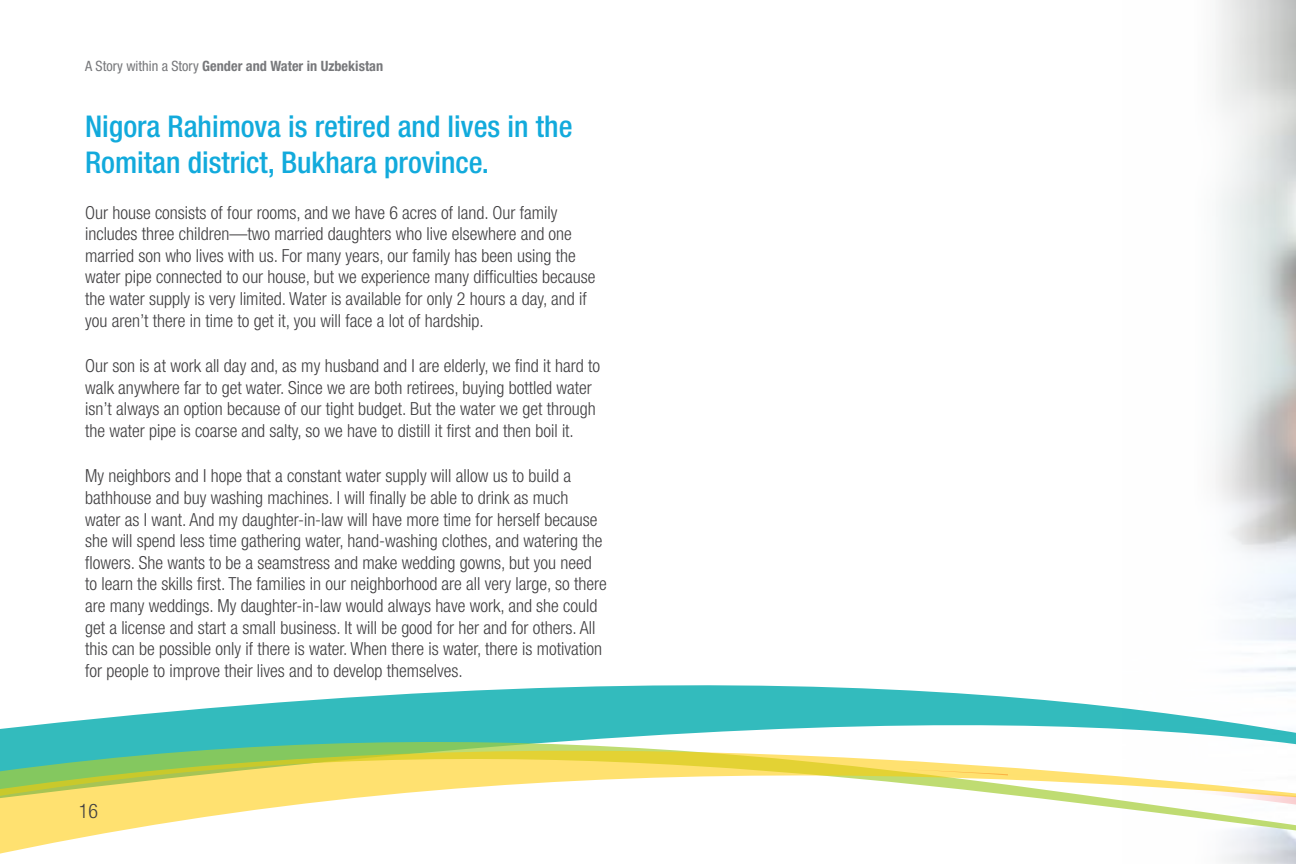
<style>
.page{position:relative;width:1296px;height:864px;background:#fff}
.page>*{position:absolute;margin:0;border:0;box-sizing:border-box;transform-origin:0 0}
.t1{font:500 condensed 30px/36px "Helvetica Neue";color:#12aadc}
.t2{font:300 condensed 20px "Helvetica Neue";color:#414042}
.t3{font:300 condensed 18px/21.6px "Helvetica Neue";color:#414042}
.t4{font:700 condensed 14.2px "Helvetica Neue";color:#77787b}
.s1{font-weight:400}
</style>
<div class="page">
<svg style="left:0;top:683px;width:1296px;height:57px;fill:#33bbbd"></svg>
<svg style="left:0;top:740px;width:1296px;height:9px"></svg>
<svg style="left:0;top:749px;width:1296px;height:115px"></svg>
<p class="t4" style="left:85px;top:58px;width:300px"><span class="s1">A Story within a Story</span> Gender and Water in Uzbekistan</p>
<h1 class="t1" style="left:85px;top:108px;width:489px">Nigora Rahimova is retired and lives in the<br>Romitan district, Bukhara province.</h1>
<p class="t3" style="left:85px;top:201px;width:512px">Our house consists of four rooms, and we have 6 acres of land. Our family includes three children—two married daughters who live elsewhere and one married son who lives with us. For many years, our family has been using the water pipe connected to our house, but we experience many difficulties because the water supply is very limited. Water is available for only 2 hours a day, and if you aren’t there in time to get it, you will face a lot of hardship.</p>
<p class="t3" style="left:85px;top:355px;width:517px">Our son is at work all day and, as my husband and I are elderly, we find it hard to walk anywhere far to get water. Since we are both retirees, buying bottled water isn’t always an option because of our tight budget. But the water we get through the water pipe is coarse and salty, so we have to distill it first and then boil it.</p>
<p class="t3" style="left:85px;top:465px;width:523px">My neighbors and I hope that a constant water supply will allow us to build a bathhouse and buy washing machines. I will finally be able to drink as much water as I want. And my daughter-in-law will have more time for herself because she will spend less time gathering water, hand-washing clothes, and watering the flowers. She wants to be a seamstress and make wedding gowns, but you need to learn the skills first. The families in our neighborhood are all very large, so there are many weddings. My daughter-in-law would always have work, and she could get a license and start a small business. It will be good for her and for others. All this can be possible only if there is water. When there is water, there is motivation for people to improve their lives and to develop themselves.</p>
<p class="t2" style="left:79px;top:799px;width:21px">16</p>
</div>
